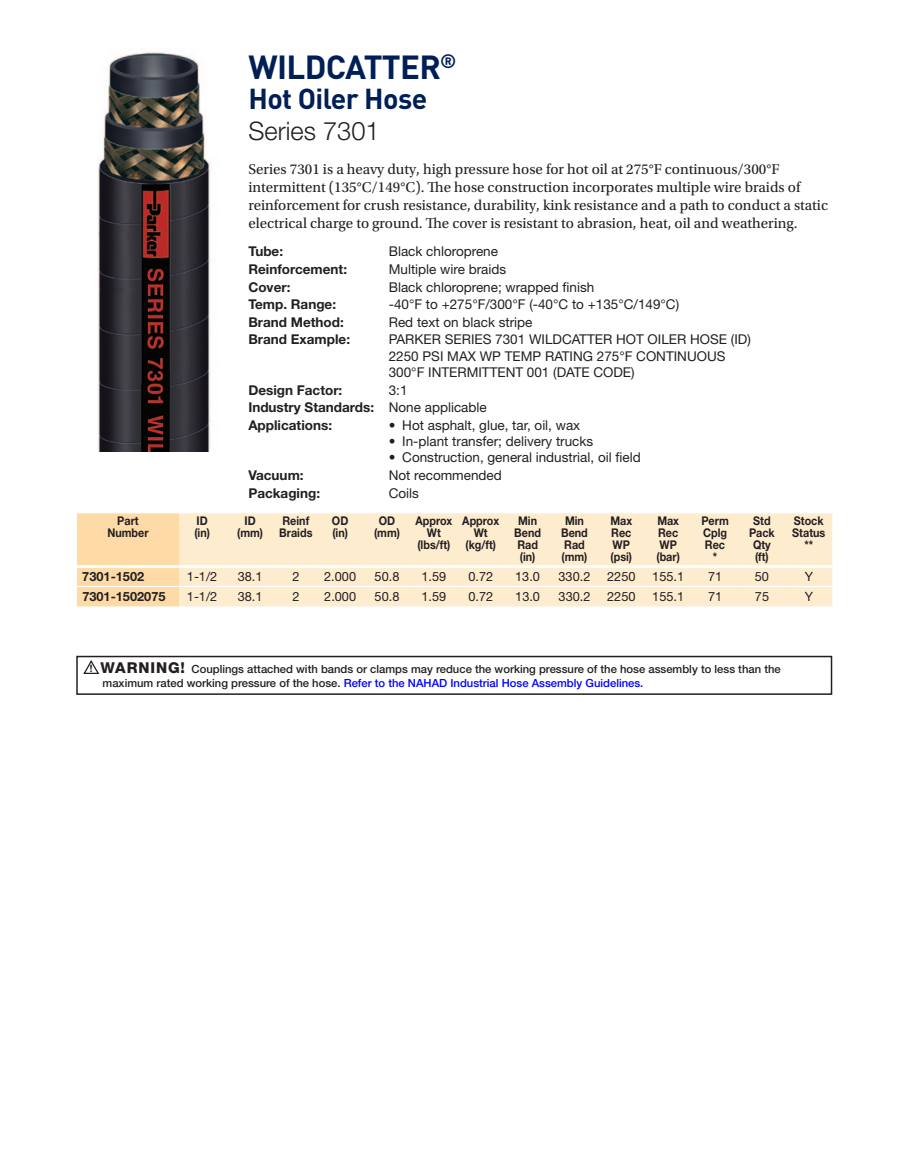
<style>
.page{position:relative;width:918px;height:1175px;background:#fff}
.page>*{position:absolute;margin:0;border:0;box-sizing:border-box;transform-origin:0 0}
.t1{font:700 33px "DINOT";letter-spacing:-.02em;color:#001f56}
.t2{font:700 28.5px "DINOT";letter-spacing:-.02em;color:#001f56}
.t3{font:300 25.5px "Helvetica Neue LT Std";color:#231f20}
.t4{font:15px/18px "Utopia Std";color:#231f20}
.t5{font:13.5px/16.2px "Helvetica Neue LT Std";color:#231f20}
.t6{font:700 13.5px/17.7px "Helvetica Neue LT Std";color:#231f20}
.t7{font:12.75px "Helvetica Neue LT Std";color:#231f20}
.t8{font:700 12.75px "Helvetica Neue LT Std";color:#231f20}
.t9{font:700 12px/12px "Helvetica Neue LT Std";color:#231f20;text-align:center;scale:.9 1}
.t10{font:500 11.25px/13.5px "Helvetica Neue LT Std";color:#231f20}
.t11{font:700 10.2px "Helvetica";color:#231f20}
.s1{font-weight:400}
.s2{font-weight:800;font-size:15px}
.s3{color:#00f}
</style>
<div class="page">
<div style="left:77px;top:513px;width:102px;height:93px;background:#fedba6"></div>
<div style="left:179px;top:513px;width:653px;height:93px;background:#feeccf"></div>
<hr style="left:77px;top:586px;width:102px;height:1px;background:#fff">
<hr style="left:179px;top:586px;width:46px;height:1px;background:#fff">
<hr style="left:225px;top:586px;width:50px;height:1px;background:#fff">
<hr style="left:275px;top:586px;width:42px;height:1px;background:#fff">
<hr style="left:317px;top:586px;width:47px;height:1px;background:#fff">
<hr style="left:364px;top:586px;width:46px;height:1px;background:#fff">
<hr style="left:410px;top:586px;width:47px;height:1px;background:#fff">
<hr style="left:457px;top:586px;width:47px;height:1px;background:#fff">
<hr style="left:504px;top:586px;width:47px;height:1px;background:#fff">
<hr style="left:551px;top:586px;width:47px;height:1px;background:#fff">
<hr style="left:598px;top:586px;width:47px;height:1px;background:#fff">
<hr style="left:645px;top:586px;width:47px;height:1px;background:#fff">
<hr style="left:692px;top:586px;width:47px;height:1px;background:#fff">
<hr style="left:739px;top:586px;width:46px;height:1px;background:#fff">
<hr style="left:785px;top:586px;width:47px;height:1px;background:#fff">
<hr style="left:77px;top:565px;width:102px;height:3px;background:#fff">
<hr style="left:179px;top:565px;width:46px;height:3px;background:#fff">
<hr style="left:225px;top:565px;width:50px;height:3px;background:#fff">
<hr style="left:275px;top:565px;width:42px;height:3px;background:#fff">
<hr style="left:317px;top:565px;width:47px;height:3px;background:#fff">
<hr style="left:364px;top:565px;width:46px;height:3px;background:#fff">
<hr style="left:410px;top:565px;width:47px;height:3px;background:#fff">
<hr style="left:457px;top:565px;width:47px;height:3px;background:#fff">
<hr style="left:504px;top:565px;width:47px;height:3px;background:#fff">
<hr style="left:551px;top:565px;width:47px;height:3px;background:#fff">
<hr style="left:598px;top:565px;width:47px;height:3px;background:#fff">
<hr style="left:645px;top:565px;width:47px;height:3px;background:#fff">
<hr style="left:692px;top:565px;width:47px;height:3px;background:#fff">
<hr style="left:739px;top:565px;width:46px;height:3px;background:#fff">
<hr style="left:785px;top:565px;width:47px;height:3px;background:#fff">
<div style="left:76px;top:656px;width:756px;height:39px;border:2px solid #231f20"></div>
<svg style="left:83px;top:658px;width:17px;height:16px"></svg>
<img style="left:98px;top:52px;width:113px;height:399px">
<h1 class="t1" style="left:248px;top:45px;width:210px">WILDCATTER<sup>®</sup></h1>
<h2 class="t2" style="left:248px;top:79px;width:181px">Hot Oiler Hose</h2>
<h3 class="t3" style="left:248px;top:115px;width:133px">Series 7301</h3>
<p class="t4" style="left:248px;top:160px;width:581px">Series 7301 is a heavy duty, high pressure hose for hot oil at 275°F continuous/300°F intermittent (135°C/149°C). The hose construction incorporates multiple wire braids of reinforcement for crush resistance, durability, kink resistance and a path to conduct a static electrical charge to ground. The cover is resistant to abrasion, heat, oil and weathering.</p>
<p class="t6" style="left:248px;top:242px;width:36px">Tube:</p>
<p class="t5" style="left:389px;top:243px;width:111px">Black chloroprene</p>
<p class="t6" style="left:248px;top:260px;width:100px">Reinforcement:</p>
<p class="t5" style="left:389px;top:261px;width:119px">Multiple wire braids</p>
<p class="t6" style="left:248px;top:277px;width:44px">Cover:</p>
<p class="t5" style="left:389px;top:278px;width:207px">Black chloroprene; wrapped finish</p>
<p class="t6" style="left:248px;top:295px;width:89px">Temp. Range:</p>
<p class="t5" style="left:389px;top:296px;width:292px">-40°F to +275°F/300°F (-40°C to +135°C/149°C)</p>
<p class="t6" style="left:248px;top:313px;width:97px">Brand Method:</p>
<p class="t5" style="left:389px;top:314px;width:145px">Red text on black stripe</p>
<p class="t6" style="left:248px;top:330px;width:103px">Brand Example:</p>
<p class="t5" style="left:389px;top:331px;width:364px">PARKER SERIES 7301 WILDCATTER HOT OILER HOSE (ID)<br>2250 PSI MAX WP TEMP RATING 275°F CONTINUOUS<br>300°F INTERMITTENT 001 (DATE CODE)</p>
<p class="t6" style="left:248px;top:380px;width:96px">Design Factor:</p>
<p class="t6" style="left:248px;top:380px;width:240px;text-indent:140px"><span class="s1">3:1<br></span>Industry Standards: <span class="s1">None applicable<br></span>Applications:</p>
<p class="t5" style="left:389px;top:417px;width:193px">• Hot asphalt, glue, tar, oil, wax</p>
<p class="t5" style="left:389px;top:433px;width:206px">• In-plant transfer; delivery trucks</p>
<p class="t5" style="left:389px;top:449px;width:254px">• Construction, general industrial, oil field</p>
<p class="t6" style="left:248px;top:466px;width:57px">Vacuum:</p>
<p class="t5" style="left:389px;top:467px;width:115px">Not recommended</p>
<p class="t6" style="left:248px;top:483px;width:73px">Packaging:</p>
<p class="t5" style="left:389px;top:484px;width:32px">Coils</p>
<p class="t9" style="left:107px;top:514px;width:47px">Part<br>Number</p>
<p class="t9" style="left:194px;top:514px;width:19px;text-align:left">ID (in)</p>
<p class="t9" style="left:237px;top:514px;width:30px">ID (mm)</p>
<p class="t9" style="left:279px;top:514px;width:38px;text-align:left">Reinf<br>Braids</p>
<p class="t9" style="left:332px;top:514px;width:20px;text-align:left">OD (in)</p>
<p class="t9" style="left:374px;top:514px;width:30px">OD (mm)</p>
<p class="t9" style="left:415px;top:514px;width:43px">Approx<br>Wt (lbs/ft)</p>
<p class="t9" style="left:462px;top:514px;width:43px">Approx<br>Wt (kg/ft)</p>
<p class="t9" style="left:514px;top:514px;width:31px">Min<br>Bend<br>Rad (in)</p>
<p class="t9" style="left:561px;top:514px;width:31px">Min<br>Bend<br>Rad (mm)</p>
<p class="t9" style="left:610px;top:514px;width:26px;text-align:left">Max<br>Rec<br>WP (psi)</p>
<p class="t9" style="left:657px;top:514px;width:27px;text-align:left">Max<br>Rec<br>WP (bar)</p>
<p class="t9" style="left:701px;top:514px;width:32px">Perm<br>Cplg<br>Rec *</p>
<p class="t9" style="left:749px;top:514px;width:30px">Std<br>Pack<br>Qty (ft)</p>
<p class="t9" style="left:792px;top:514px;width:38px">Stock<br>Status **</p>
<p class="t8" style="left:82px;top:568px;width:63px">7301-1502</p>
<p class="t7" style="left:187px;top:569px;width:32px">1-1/2</p>
<p class="t7" style="left:238px;top:569px;width:26px">38.1</p>
<p class="t7" style="left:292px;top:569px;width:9px">2</p>
<p class="t7" style="left:324px;top:569px;width:33px">2.000</p>
<p class="t7" style="left:375px;top:569px;width:26px">50.8</p>
<p class="t7" style="left:422px;top:569px;width:26px">1.59</p>
<p class="t7" style="left:468px;top:569px;width:26px">0.72</p>
<p class="t7" style="left:515px;top:569px;width:26px">13.0</p>
<p class="t7" style="left:559px;top:569px;width:33px">330.2</p>
<p class="t7" style="left:607px;top:569px;width:30px">2250</p>
<p class="t7" style="left:652px;top:569px;width:33px">155.1</p>
<p class="t7" style="left:708px;top:569px;width:16px">71</p>
<p class="t7" style="left:755px;top:569px;width:16px">50</p>
<p class="t7" style="left:805px;top:569px;width:10px">Y</p>
<p class="t8" style="left:82px;top:588px;width:85px">7301-1502075</p>
<p class="t7" style="left:187px;top:589px;width:32px">1-1/2</p>
<p class="t7" style="left:238px;top:589px;width:26px">38.1</p>
<p class="t7" style="left:292px;top:589px;width:9px">2</p>
<p class="t7" style="left:324px;top:589px;width:33px">2.000</p>
<p class="t7" style="left:375px;top:589px;width:26px">50.8</p>
<p class="t7" style="left:422px;top:589px;width:26px">1.59</p>
<p class="t7" style="left:468px;top:589px;width:26px">0.72</p>
<p class="t7" style="left:515px;top:589px;width:26px">13.0</p>
<p class="t7" style="left:559px;top:589px;width:33px">330.2</p>
<p class="t7" style="left:607px;top:589px;width:30px">2250</p>
<p class="t7" style="left:652px;top:589px;width:33px">155.1</p>
<p class="t7" style="left:708px;top:589px;width:16px">71</p>
<p class="t7" style="left:755px;top:589px;width:16px">75</p>
<p class="t7" style="left:805px;top:589px;width:10px">Y</p>
<p class="t11" style="left:89px;top:662px;width:5px">!</p>
<p class="t10" style="left:100px;top:662px;width:682px"><span class="s2">WARNING!</span> Couplings attached with bands or clamps may reduce the working pressure of the hose assembly to less than the maximum rated working pressure of the hose. <span class="s3">Refer to the NAHAD Industrial Hose Assembly Guidelines.</span></p>
</div>
